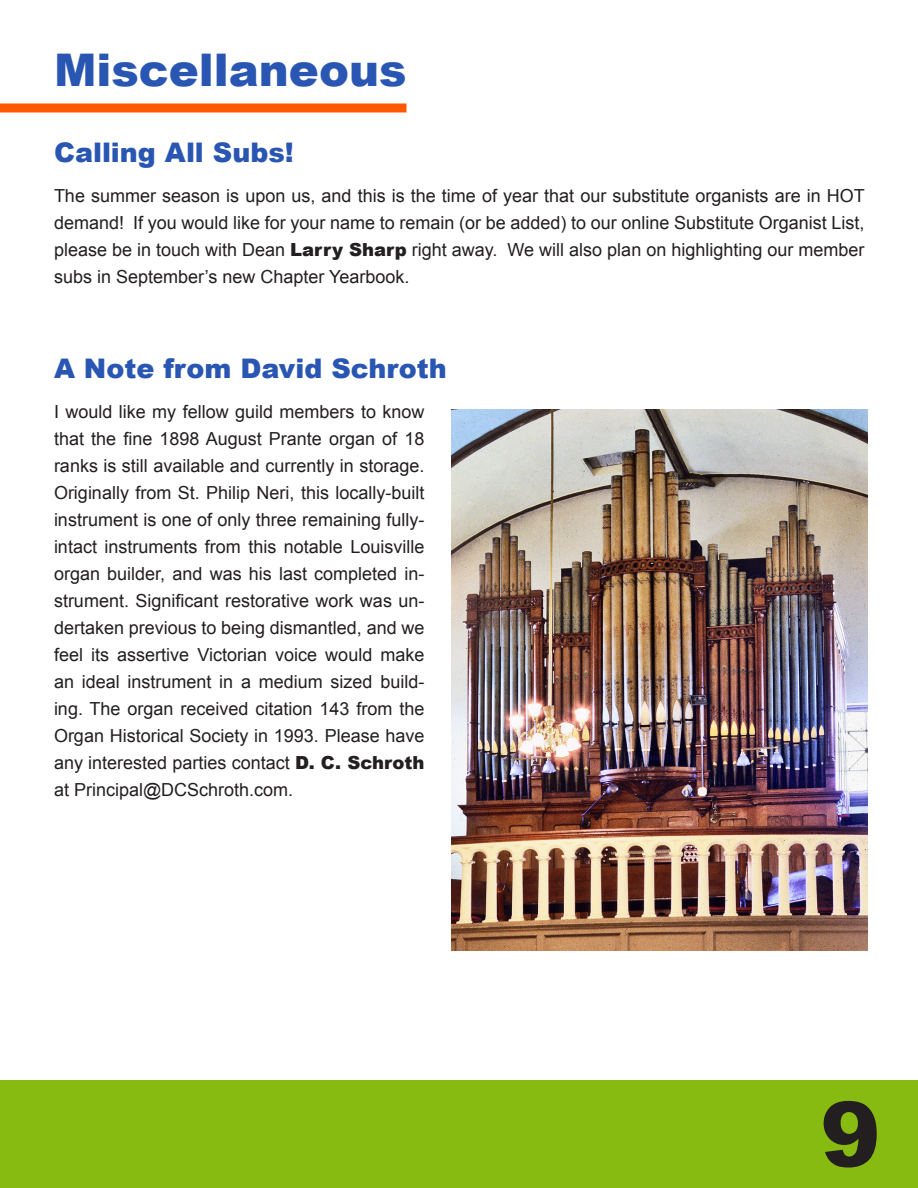
<style>
.page{position:relative;width:918px;height:1188px;background:#fff}
.page>*{position:absolute;margin:0;border:0;box-sizing:border-box;transform-origin:0 0}
.t1{font:900 90px "Arial";color:#231f20}
.t2{font:900 45px "Arial";color:#2956b2}
.t3{font:900 27px "Arial";color:#2956b2}
.t4{font:18px/27px "Arial";color:#231f20;text-align:justify}
.s1{font-weight:900}
</style>
<div class="page">
<div style="left:0;top:103px;width:406px;height:9px;background:#ff5900"></div>
<div style="left:0;top:1080px;width:918px;height:108px;background:#87bb12"></div>
<img style="left:452px;top:410px;width:415px;height:541px">
<p class="t2" style="left:54px;top:37px;width:354px">Miscellaneous</p>
<p class="t3" style="left:54px;top:133px;width:241px">Calling All Subs!</p>
<p class="t4" style="left:54px;top:183px;width:812px">The summer season is upon us, and this is the time of year that our substitute organists are in HOT demand! If you would like for your name to remain (or be added) to our online Substitute Organist List, please be in touch with Dean <span class="s1">Larry Sharp</span> right away. We will also plan on highlighting our member subs in September’s new Chapter Yearbook.</p>
<p class="t3" style="left:54px;top:349px;width:394px">A Note from David Schroth</p>
<p class="t4" style="left:54px;top:399px;width:372px">I would like my fellow guild members to know that the fine 1898 August Prante organ of 18 ranks is still available and currently in storage.<br>Originally from St. Philip Neri, this locally-built instrument is one of only three remaining fully&shy;intact instruments from this notable Louisville organ builder, and was his last completed in&shy;strument. Significant restorative work was un&shy;dertaken previous to being dismantled, and we feel its assertive Victorian voice would make an ideal instrument in a medium sized build&shy;ing. The organ received citation 143 from the Organ Historical Society in 1993. Please have any interested parties contact <span class="s1">D. C. Schroth </span>at Principal@DCSchroth.com.</p>
<p class="t1" style="left:820px;top:1069px;width:62px">9</p>
</div>
